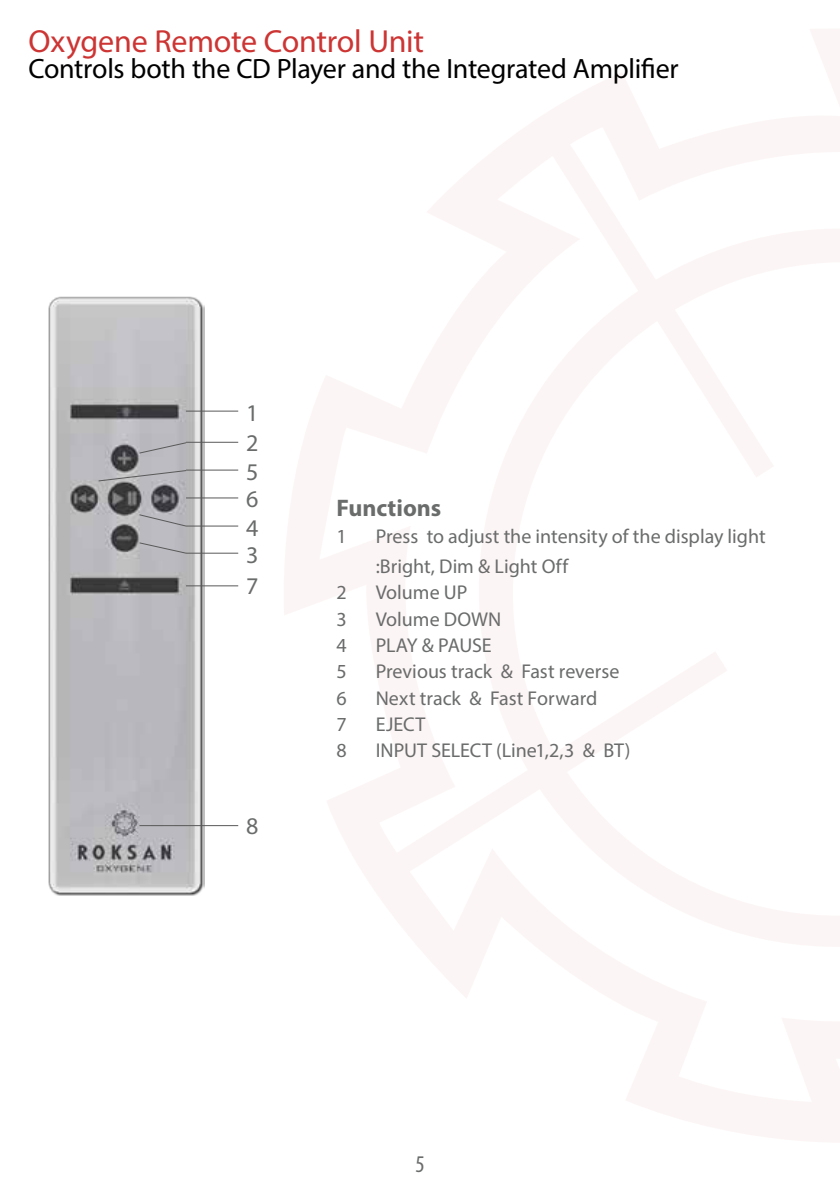
<style>
.page{position:relative;width:840px;height:1191px;background:#fff}
.page>*{position:absolute;margin:0;border:0;box-sizing:border-box;transform-origin:0 0}
.t1{font:32px "Myriad Pro";letter-spacing:-.01em;color:#cc3533}
.t2{font:28px "Myriad Pro";letter-spacing:-.01em;color:#000}
.t3{font:700 24px "Myriad Pro";color:#6a6b6b}
.t4{font:24px/30.6px "Myriad Pro";color:#6a6b6b}
.t5{font:condensed 24px "Myriad Pro";color:#6a6b6b}
.t6{font:20px/30px "Myriad Pro";color:#6a6b6b}
</style>
<div class="page">
<img style="left:48px;top:296px;width:156px;height:599px">
<hr style="left:186px;top:410px;width:52px;height:1px;background:#595959">
<hr style="left:186px;top:525px;width:52px;height:1px;background:#595959">
<hr style="left:186px;top:497px;width:52px;height:1px;background:#595959">
<hr style="left:186px;top:552px;width:52px;height:1px;background:#595959">
<hr style="left:186px;top:469px;width:52px;height:1px;background:#595959">
<hr style="left:186px;top:442px;width:52px;height:1px;background:#595959">
<hr style="left:186px;top:585px;width:52px;height:1px;background:#595959">
<hr style="left:139px;top:825px;width:99px;height:1px;background:#595959">
<svg style="left:138px;top:441px;width:49px;height:13px"></svg>
<svg style="left:138px;top:541px;width:49px;height:13px"></svg>
<svg style="left:138px;top:513px;width:49px;height:14px"></svg>
<svg style="left:97px;top:469px;width:90px;height:13px"></svg>
<h1 class="t1" style="left:28px;top:22px;width:397px">Oxygene Remote Control Unit</h1>
<h2 class="t2" style="left:28px;top:52px;width:651px">Controls both the CD Player and the Integrated Amplifier</h2>
<p class="t4" style="left:246px;top:397px;width:14px">1<br>2</p>
<p class="t4" style="left:246px;top:457px;width:14px;line-height:27.4px">5<br>6</p>
<p class="t4" style="left:246px;top:512px;width:14px">4</p>
<p class="t4" style="left:246px;top:538px;width:14px;line-height:31.6px">3<br>7</p>
<p class="t4" style="left:246px;top:810px;width:14px">8</p>
<p class="t3" style="left:336px;top:493px;width:106px">Functions</p>
<p class="t6" style="left:336px;top:521px;width:12px">1</p>
<p class="t6" style="left:375px;top:521px;width:391px">Press to adjust the intensity of the display light :Bright, Dim &amp; Light Off</p>
<p class="t6" style="left:336px;top:577px;width:12px">2</p>
<p class="t6" style="left:375px;top:577px;width:93px">Volume UP</p>
<p class="t6" style="left:336px;top:603px;width:12px">3</p>
<p class="t6" style="left:375px;top:603px;width:127px">Volume DOWN</p>
<p class="t6" style="left:336px;top:630px;width:12px">4</p>
<p class="t6" style="left:375px;top:630px;width:117px">PLAY &amp; PAUSE</p>
<p class="t6" style="left:336px;top:656px;width:12px">5</p>
<p class="t6" style="left:375px;top:656px;width:245px">Previous track &amp; Fast reverse</p>
<p class="t6" style="left:336px;top:682px;width:12px">6</p>
<p class="t6" style="left:375px;top:682px;width:223px">Next track &amp; Fast Forward</p>
<p class="t6" style="left:336px;top:709px;width:12px">7</p>
<p class="t6" style="left:375px;top:709px;width:51px">EJECT</p>
<p class="t6" style="left:336px;top:735px;width:12px">8</p>
<p class="t6" style="left:375px;top:735px;width:256px">INPUT SELECT (Line1,2,3 &amp; BT)</p>
<p class="t5" style="left:415px;top:1149px;width:11px">5</p>
</div>
